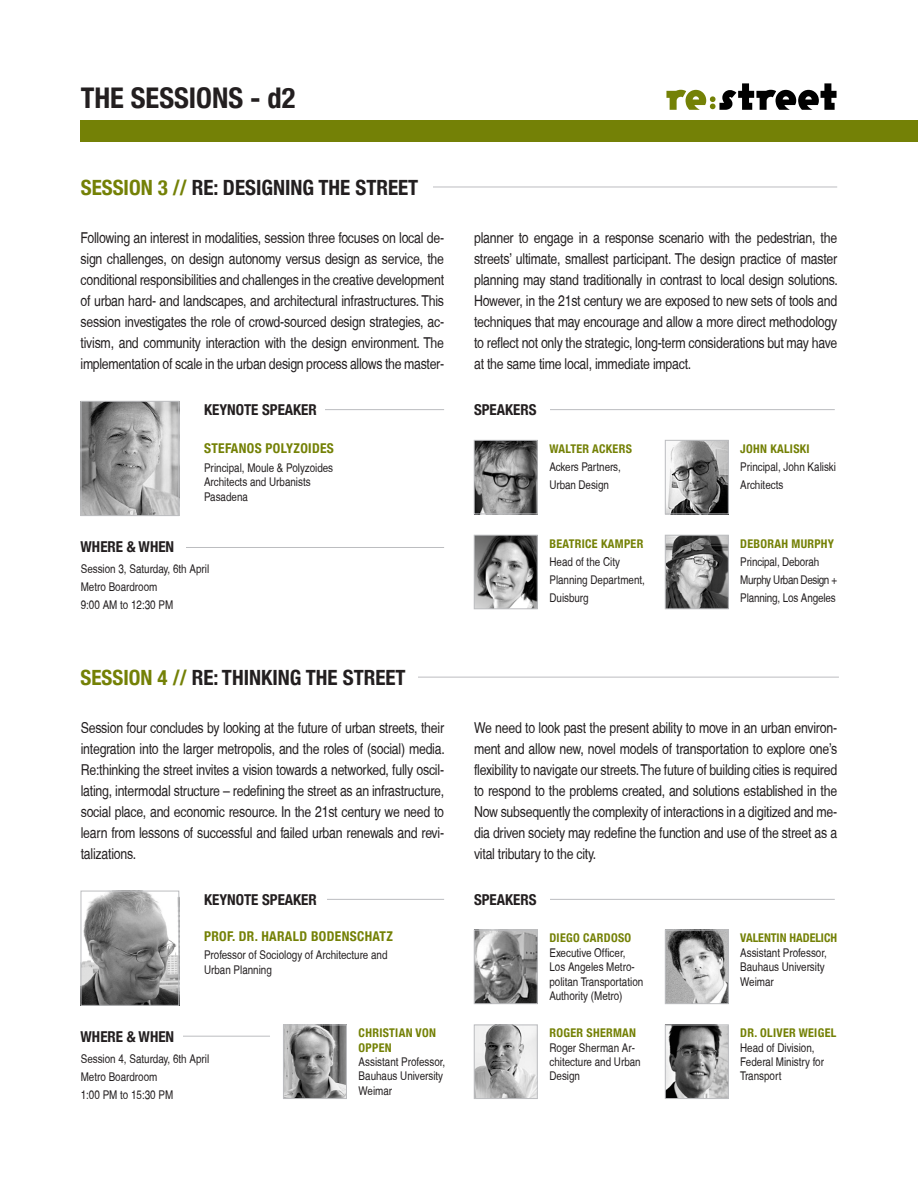
<style>
.page{position:relative;width:918px;height:1188px;background:#fff}
.page>*{position:absolute;margin:0;border:0;box-sizing:border-box;transform-origin:0 0}
.t1{font:700 condensed 28.5px "Helvetica Neue";color:#231f20}
.t2{font:700 condensed 21px "Helvetica Neue";color:#231f20}
.t3{font:700 condensed 21px "Helvetica Neue";color:#748106}
.t4{font:condensed 15px/21px "Helvetica";letter-spacing:-.015em;color:#231f20;text-align:justify}
.t5{font:700 condensed 15px "Helvetica Neue";color:#231f20}
.t6{font:700 condensed 13.5px "Helvetica Neue";letter-spacing:.025em;color:#748106}
.t7{font:condensed 12px/14.4px "Helvetica";color:#231f20}
.t8{font:700 condensed 12px/14.4px "Helvetica Neue";letter-spacing:.025em;color:#748106}
.t9{font:700 condensed 12px "Helvetica Neue";color:#748106}
.s1{color:#231f20}
.s2{color:#748106}
</style>
<div class="page">
<hr style="left:241px;top:187px;width:596px;height:1px;background:#bcbdc0">
<div style="left:81px;top:174px;width:351px;height:30px;background:#fff"></div>
<img style="left:83px;top:403px;width:94px;height:111px">
<div style="left:81px;top:401px;width:98px;height:115px;border:1px solid #bcbdc0"></div>
<img style="left:83px;top:893px;width:94px;height:111px">
<div style="left:81px;top:891px;width:98px;height:115px;border:1px solid #bcbdc0"></div>
<hr style="left:219px;top:409px;width:225px;height:1px;background:#bcbdc0">
<hr style="left:219px;top:899px;width:225px;height:1px;background:#bcbdc0">
<hr style="left:96px;top:547px;width:348px;height:1px;background:#bcbdc0">
<hr style="left:96px;top:1036px;width:174px;height:1px;background:#bcbdc0">
<div style="left:204px;top:401px;width:120px;height:31px;background:#fff"></div>
<div style="left:204px;top:891px;width:123px;height:27px;background:#fff"></div>
<div style="left:81px;top:538px;width:104px;height:26px;background:#fff"></div>
<div style="left:81px;top:1027px;width:102px;height:27px;background:#fff"></div>
<svg style="left:666px;top:83px;width:171px;height:27px"></svg>
<div style="left:81px;top:121px;width:837px;height:21px;background:#748106"></div>
<hr style="left:243px;top:677px;width:596px;height:1px;background:#bcbdc0">
<div style="left:81px;top:665px;width:337px;height:32px;background:#fff"></div>
<hr style="left:533px;top:409px;width:302px;height:1px;background:#bcbdc0">
<hr style="left:533px;top:899px;width:302px;height:1px;background:#bcbdc0">
<div style="left:474px;top:401px;width:75px;height:32px;background:#fff"></div>
<div style="left:474px;top:891px;width:75px;height:32px;background:#fff"></div>
<img style="left:667px;top:537px;width:60px;height:70px">
<div style="left:665px;top:535px;width:64px;height:74px;border:1px solid #bcbdc0"></div>
<img style="left:667px;top:1027px;width:60px;height:70px">
<div style="left:665px;top:1025px;width:64px;height:74px;border:1px solid #bcbdc0"></div>
<img style="left:476px;top:537px;width:59px;height:70px">
<div style="left:474px;top:535px;width:63px;height:74px;border:1px solid #bcbdc0"></div>
<img style="left:476px;top:1027px;width:59px;height:70px">
<div style="left:474px;top:1025px;width:63px;height:74px;border:1px solid #bcbdc0"></div>
<img style="left:285px;top:1027px;width:60px;height:70px">
<div style="left:283px;top:1025px;width:64px;height:74px;border:1px solid #bcbdc0"></div>
<img style="left:667px;top:442px;width:60px;height:70px">
<div style="left:665px;top:440px;width:64px;height:74px;border:1px solid #bcbdc0"></div>
<img style="left:667px;top:932px;width:60px;height:70px">
<div style="left:665px;top:930px;width:64px;height:74px;border:1px solid #bcbdc0"></div>
<img style="left:476px;top:442px;width:59px;height:70px">
<div style="left:474px;top:440px;width:63px;height:74px;border:1px solid #bcbdc0"></div>
<img style="left:476px;top:932px;width:59px;height:70px">
<div style="left:474px;top:930px;width:63px;height:74px;border:1px solid #bcbdc0"></div>
<h1 class="t1" style="left:81px;top:81px;width:216px">THE SESSIONS - D2</h1>
<h2 class="t3" style="left:81px;top:174px;width:153px">SESSION 3 // <span class="s1">RE: DESIG</span></h2>
<h2 class="t2" style="left:273px;top:174px;width:57px">NING THE</h2>
<h2 class="t2" style="left:355px;top:174px;width:12px">STREET</h2>
<p class="t4" style="left:81px;top:227px;width:365px">Following an interest in modalities, session three focuses on local de&shy;sign challenges, on design autonomy versus design as service, the conditional responsibilities and challenges in the creative development of urban hard- and landscapes, and architectural infrastructures. This session investigates the role of crowd-sourced design strategies, ac&shy;tivism, and community interaction with the design environment. The implementation of scale in the urban design process allows the master-</p>
<p class="t5" style="left:204px;top:401px;width:114px">KEYNOTE SPEAKER</p>
<p class="t5" style="left:81px;top:538px;width:94px">WHERE &amp; WHEN</p>
<p class="t6" style="left:204px;top:440px;width:131px">STEFANOS POLYZOIDES</p>
<p class="t7" style="left:204px;top:460px;width:131px">Principal, Moule &amp; Polyzoides<br>Architects and Urbanists<br>Pasadena</p>
<p class="t7" style="left:81px;top:560px;width:130px;line-height:18px">Session 3, Saturday, 6th April<br>Metro Boardroom<br>9:00 AM to 12:30 PM</p>
<p class="t4" style="left:474px;top:227px;width:365px">planner to engage in a response scenario with the pedestrian, the streets’ ultimate, smallest participant. The design practice of master planning may stand traditionally in contrast to local design solutions.<br>However, in the 21st century we are exposed to new sets of tools and techniques that may encourage and allow a more direct methodology to reflect not only the strategic, long-term considerations but may have at the same time local, immediate impact.</p>
<p class="t5" style="left:474px;top:401px;width:64px">SPEAKERS</p>
<p class="t8" style="left:549px;top:441px;width:84px">WALTER ACKERS</p>
<p class="t7" style="left:549px;top:457px;width:73px;line-height:18px">Ackers Partners,<br>Urban Design</p>
<p class="t8" style="left:549px;top:536px;width:95px">BEATRICE KAMPER</p>
<p class="t7" style="left:549px;top:552px;width:97px;line-height:18px">Head of the City<br>Planning Department,<br>Duisburg</p>
<p class="t8" style="left:740px;top:441px;width:71px">JOHN KALISKI</p>
<p class="t7" style="left:740px;top:457px;width:97px;line-height:18px">Principal, John Kaliski<br>Architects</p>
<p class="t8" style="left:740px;top:536px;width:95px">DEBORAH MURPHY</p>
<p class="t7" style="left:740px;top:552px;width:98px;line-height:18px">Principal, Deborah<br>Murphy Urban Design +<br>Planning, Los Angeles</p>
<h2 class="t2" style="left:81px;top:665px;width:237px"><span class="s2">SESSION 4 //</span> RE: THINKING THE</h2>
<h2 class="t2" style="left:343px;top:665px;width:12px">STREET</h2>
<p class="t4" style="left:81px;top:717px;width:366px">Session four concludes by looking at the future of urban streets, their integration into the larger metropolis, and the roles of (social) media.<br>Re:thinking the street invites a vision towards a networked, fully oscil&shy;lating, intermodal structure – redefining the street as an infrastructure, social place, and economic resource. In the 21st century we need to learn from lessons of successful and failed urban renewals and revi&shy;talizations.</p>
<p class="t4" style="left:474px;top:717px;width:365px">We need to look past the present ability to move in an urban environ&shy;ment and allow new, novel models of transportation to explore one’s flexibility to navigate our streets. The future of building cities is required to respond to the problems created, and solutions established in the Now subsequently the complexity of interactions in a digitized and me&shy;dia driven society may redefine the function and use of the street as a vital tributary to the city.</p>
<p class="t5" style="left:204px;top:891px;width:114px">KEYNOTE SPEAKER</p>
<p class="t6" style="left:204px;top:928px;width:190px">PROF. DR. HARALD BODENSCHATZ</p>
<p class="t7" style="left:204px;top:948px;width:185px">Professor of Sociology of Architecture and<br>Urban Planning</p>
<p class="t5" style="left:81px;top:1027px;width:94px">WHERE &amp; WHEN</p>
<p class="t7" style="left:81px;top:1049px;width:130px;line-height:18px">Session 4, Saturday, 6th April<br>Metro Boardroom<br>1:00 PM to 15:30 PM</p>
<p class="t8" style="left:359px;top:1026px;width:78px">CHRISTIAN VON<br>OPPEN</p>
<p class="t7" style="left:359px;top:1055px;width:88px">Assistant Professor,<br>Bauhaus University<br>Weimar</p>
<p class="t5" style="left:474px;top:891px;width:64px">SPEAKERS</p>
<p class="t8" style="left:549px;top:931px;width:83px">DIEGO CARDOSO</p>
<p class="t7" style="left:549px;top:945px;width:95px">Executive Officer,<br>Los Angeles Metro&shy;politan Transportation<br>Authority (Metro)</p>
<p class="t8" style="left:549px;top:1026px;width:87px">ROGER SHERMAN</p>
<p class="t7" style="left:549px;top:1040px;width:93px">Roger Sherman Ar&shy;chitecture and Urban<br>Design</p>
<p class="t9" style="left:740px;top:931px;width:98px">VALENTIN HADELICH</p>
<p class="t7" style="left:740px;top:945px;width:88px">Assistant Professor,<br>Bauhaus University<br>Weimar</p>
<p class="t8" style="left:740px;top:1026px;width:97px">DR. OLIVER WEIGEL</p>
<p class="t7" style="left:740px;top:1040px;width:85px">Head of Division,<br>Federal Ministry for<br>Transport</p>
</div>
